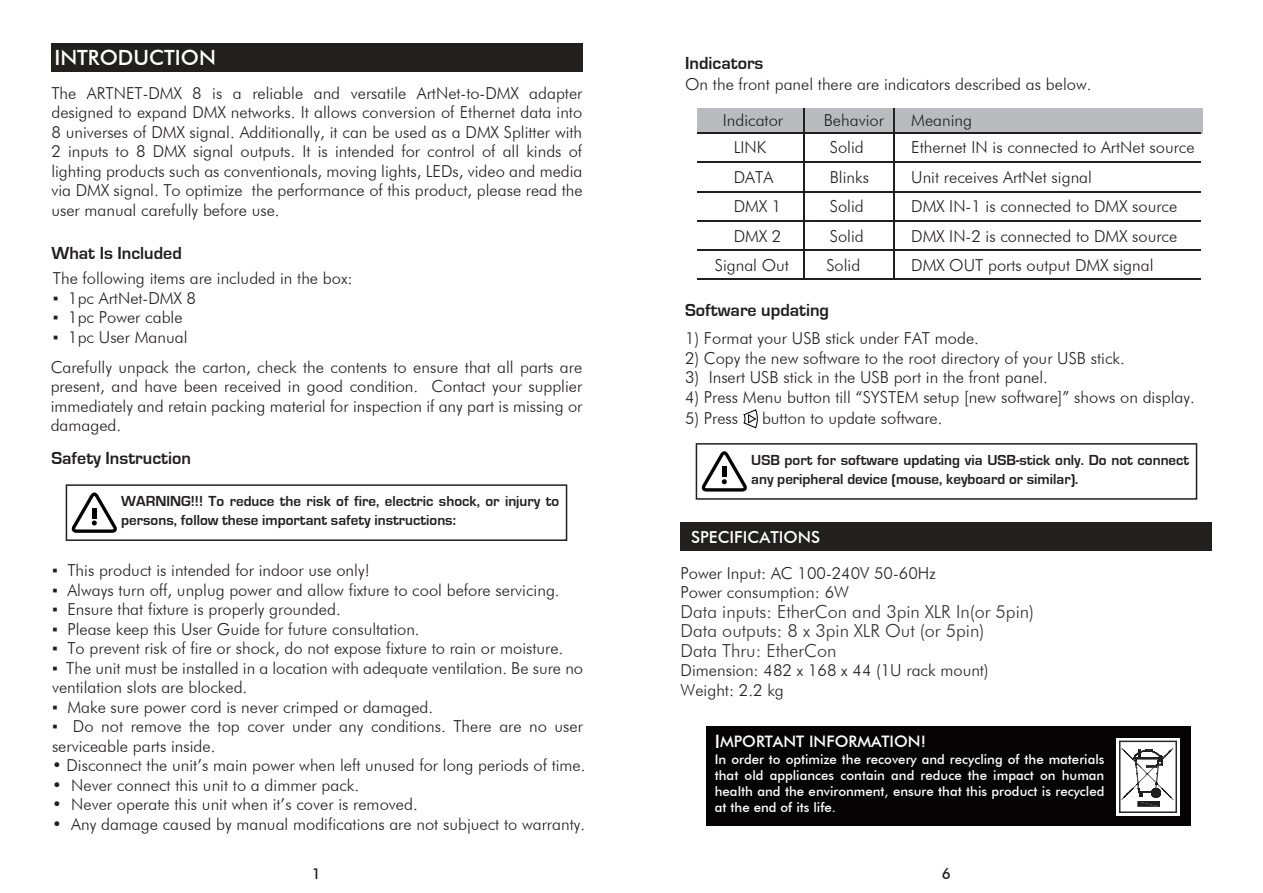
<style>
.page{position:relative;width:1263px;height:893px;background:#fff}
.page>*{position:absolute;margin:0;border:0;box-sizing:border-box;transform-origin:0 0}
.t1{font:500 21px "Futura BT";color:#fff}
.t2{font:300 18px/19.5px "Futura BT";color:#343436}
.t3{font:700 18px "Eurostile";color:#221f1f}
.t4{font:300 16.5px/19.5px "Futura BT";color:#221f1f}
.t5{font:500 16.5px "Futura BT";color:#fff}
.t6{font:500 15.9px "Futura BT";color:#fff}
.t7{font:700 15px/19.5px "Eurostile";color:#221f1f}
.t8{font:500 15px "Futura BT";color:#221f1f}
.t9{font:500 13.2px/15.9px "Futura BT";color:#fff;text-align:justify}
.s1{font-family:"Arial";font-weight:400}
.s2{font-size:18.45px}
</style>
<div class="page">
<div style="left:51px;top:43px;width:531px;height:29px;background:#221f1f"></div>
<svg style="left:66px;top:484px;width:501px;height:57px"></svg>
<svg style="left:696px;top:443px;width:501px;height:57px"></svg>
<div style="left:698px;top:108px;width:505px;height:25px;background:#b9bbbf"></div>
<div style="left:705px;top:726px;width:485px;height:100px;background:#060304"></div>
<div style="left:1116px;top:738px;width:63px;height:78px;background:#fff"></div>
<svg style="left:1119px;top:741px;width:58px;height:72px"></svg>
<div style="left:681px;top:522px;width:531px;height:29px;background:#221f1f"></div>
<hr style="left:698px;top:132px;width:503px;height:2px;background:#221f1f">
<hr style="left:698px;top:162px;width:503px;height:1px;background:#221f1f">
<hr style="left:698px;top:191px;width:503px;height:1px;background:#221f1f">
<hr style="left:698px;top:220px;width:503px;height:1px;background:#221f1f">
<hr style="left:698px;top:249px;width:503px;height:2px;background:#221f1f">
<hr style="left:698px;top:278px;width:503px;height:2px;background:#221f1f">
<hr style="left:803px;top:108px;width:1px;height:170px;background:#221f1f">
<hr style="left:893px;top:108px;width:1px;height:170px;background:#221f1f">
<svg style="left:743px;top:409px;width:15px;height:19px"></svg>
<p class="t1" style="left:54px;top:45px;width:163px">INTRODUCTION</p>
<p class="t4" style="left:51px;top:83px;width:533px;text-align:justify">The ARTNET-DMX 8 is a reliable and versatile ArtNet-to-DMX adapter designed to expand DMX networks. It allows conversion of Ethernet data into 8 universes of DMX signal. Additionally, it can be used as a DMX Splitter with 2 inputs to 8 DMX signal outputs. It is intended for control of all kinds of lighting products such as conventionals, moving lights, LEDs, video and media via DMX signal. To optimize the performance of this product, please read the user manual carefully before use.</p>
<p class="t3" style="left:51px;top:243px;width:132px">What Is Included</p>
<p class="t4" style="left:53px;top:268px;width:301px">The following items are included in the box:</p>
<p class="t4" style="left:53px;top:288px;width:145px"><span class="s1">▪</span> 1pc ArtNet-DMX 8</p>
<p class="t4" style="left:53px;top:307px;width:131px"><span class="s1">▪</span> 1pc Power cable</p>
<p class="t4" style="left:53px;top:327px;width:136px"><span class="s1">▪</span> 1pc User Manual</p>
<p class="t4" style="left:51px;top:357px;width:533px;text-align:justify">Carefully unpack the carton, check the contents to ensure that all parts are present, and have been received in good condition. Contact your supplier immediately and retain packing material for inspection if any part is missing or damaged.</p>
<p class="t3" style="left:51px;top:448px;width:141px">Safety Instruction</p>
<p class="t7" style="left:121px;top:491px;width:439px">WARNING!!! To reduce the risk of fire, electric shock, or injury to persons, follow these important safety instructions:</p>
<p class="t4" style="left:52px;top:561px;width:319px"><span class="s1">▪</span> This product is intended for indoor use only!</p>
<p class="t4" style="left:52px;top:580px;width:509px"><span class="s1">▪</span> Always turn off, unplug power and allow fixture to cool before servicing.</p>
<p class="t4" style="left:52px;top:600px;width:290px"><span class="s1">▪</span> Ensure that fixture is properly grounded.</p>
<p class="t4" style="left:52px;top:619px;width:369px"><span class="s1">▪</span> Please keep this User Guide for future consultation.</p>
<p class="t4" style="left:52px;top:639px;width:513px"><span class="s1">▪</span> To prevent risk of fire or shock, do not expose fixture to rain or moisture.</p>
<p class="t4" style="left:52px;top:658px;width:533px"><span class="s1">▪</span> The unit must be installed in a location with adequate ventilation. Be sure no ventilation slots are blocked.</p>
<p class="t4" style="left:52px;top:697px;width:383px"><span class="s1">▪</span> Make sure power cord is never crimped or damaged.</p>
<p class="t4" style="left:52px;top:717px;width:532px"><span class="s1">▪</span> Do not remove the top cover under any conditions. There are no user serviceable parts inside.</p>
<p class="t4" style="left:52px;top:756px;width:535px">• Disconnect the unit’s main power when left unused for long periods of time.</p>
<p class="t4" style="left:52px;top:775px;width:309px">• Never connect this unit to a dimmer pack.</p>
<p class="t4" style="left:52px;top:795px;width:367px">• Never operate this unit when it’s cover is removed.</p>
<p class="t4" style="left:52px;top:814px;width:535px">• Any damage caused by manual modifications are not subjuect to warranty.</p>
<p class="t8" style="left:312px;top:864px;width:11px">1</p>
<p class="t3" style="left:685px;top:53px;width:80px">Indicators</p>
<p class="t4" style="left:685px;top:75px;width:408px">On the front panel there are indicators described as below.</p>
<p class="t4" style="left:723px;top:110px;width:62px">Indicator</p>
<p class="t4" style="left:824px;top:110px;width:62px">Behavior</p>
<p class="t4" style="left:911px;top:110px;width:62px">Meaning</p>
<p class="t4" style="left:734px;top:137px;width:34px">LINK</p>
<p class="t4" style="left:830px;top:132px;width:41px;line-height:29.4px">Solid<br>Blinks</p>
<p class="t4" style="left:911px;top:137px;width:285px">Ethernet IN is connected to ArtNet source</p>
<p class="t4" style="left:830px;top:196px;width:35px">Solid</p>
<p class="t4" style="left:911px;top:196px;width:267px">DMX IN-1 is connected to DMX source</p>
<p class="t4" style="left:830px;top:226px;width:35px">Solid</p>
<p class="t4" style="left:911px;top:221px;width:267px;line-height:29.4px">DMX IN-2 is connected to DMX source<br>DMX OUT ports output DMX signal</p>
<p class="t4" style="left:734px;top:167px;width:41px">DATA</p>
<p class="t4" style="left:911px;top:167px;width:182px">Unit receives ArtNet signal</p>
<p class="t4" style="left:734px;top:196px;width:49px">DMX 1</p>
<p class="t4" style="left:734px;top:226px;width:49px">DMX 2</p>
<p class="t4" style="left:715px;top:255px;width:76px">Signal Out</p>
<p class="t4" style="left:826px;top:255px;width:35px">Solid</p>
<p class="t3" style="left:685px;top:300px;width:145px">Software updating</p>
<p class="t4" style="left:685px;top:328px;width:295px">1) Format your USB stick under FAT mode.</p>
<p class="t4" style="left:685px;top:348px;width:441px">2) Copy the new software to the root directory of your USB stick.</p>
<p class="t4" style="left:685px;top:367px;width:364px">3) Insert USB stick in the USB port in the front panel.</p>
<p class="t4" style="left:685px;top:387px;width:511px">4) Press Menu button till “SYSTEM setup [new software]” shows on display.</p>
<p class="t4" style="left:685px;top:408px;width:55px">5) Press</p>
<p class="t4" style="left:762px;top:408px;width:182px">button to update software.</p>
<p class="t7" style="left:751px;top:450px;width:440px">USB port for software updating via USB-stick only. Do not connect any peripheral device (mouse, keyboard or similar).</p>
<p class="t5" style="left:691px;top:527px;width:130px">SPECIFICATIONS</p>
<p class="t4" style="left:681px;top:563px;width:257px">Power Input: AC 100-240V 50-60Hz<br>Power consumption: 6W</p>
<p class="t2" style="left:681px;top:602px;width:355px">Data inputs: EtherCon and 3pin XLR In(or 5pin)<br>Data outputs: 8 x 3pin XLR Out (or 5pin)<br>Data Thru: EtherCon</p>
<p class="t4" style="left:681px;top:661px;width:309px">Dimension: 482 x 168 x 44 (1U rack mount)<br>Weight: 2.2 kg</p>
<p class="t6" style="left:715px;top:732px;width:213px"><span class="s2">I</span>MPORTANT INFORMATION!</p>
<p class="t9" style="left:715px;top:751px;width:391px">In order to optimize the recovery and recycling of the materials that old appliances contain and reduce the impact on human health and the environment, ensure that this product is recycled at the end of its life.</p>
<p class="t8" style="left:942px;top:864px;width:11px">6</p>
</div>
